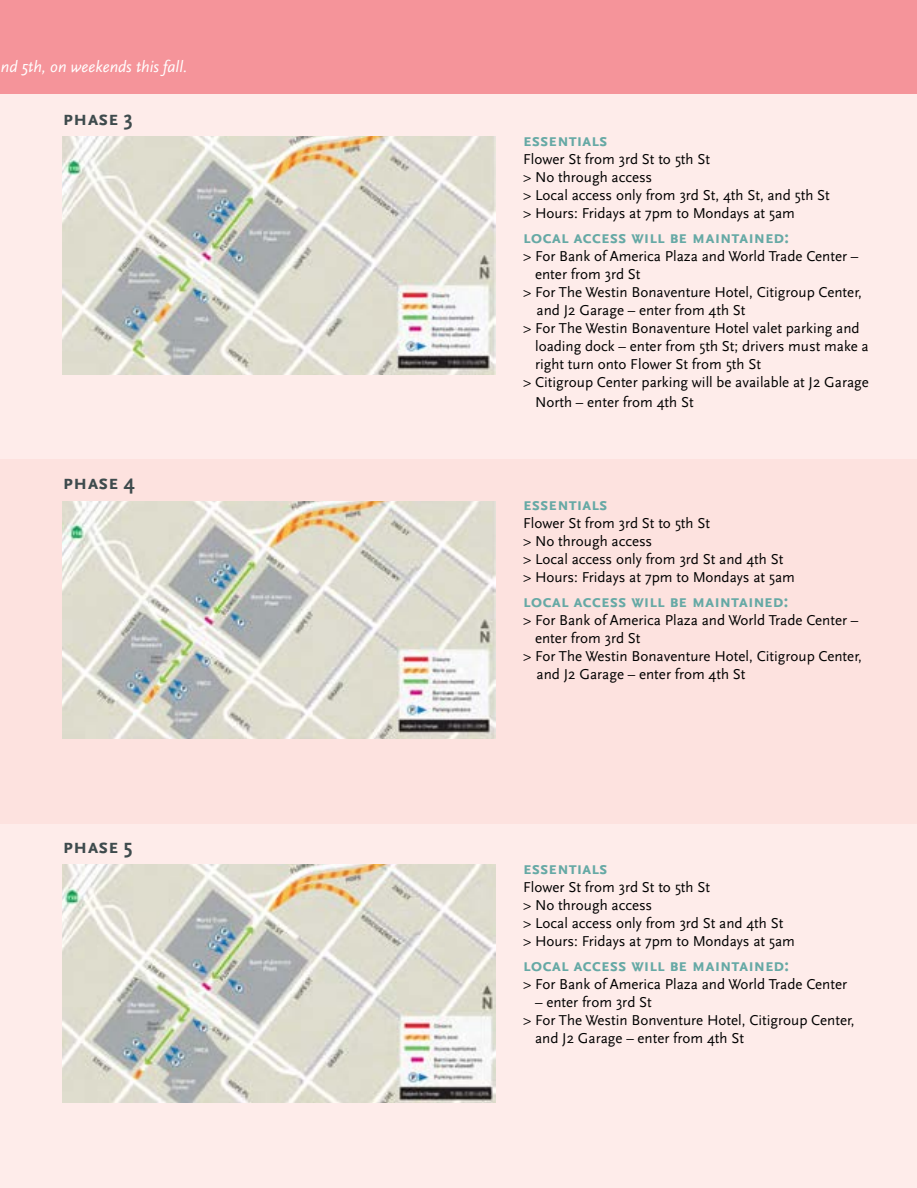
<style>
.page{position:relative;width:917px;height:1188px;background:#fff}
.page>*{position:absolute;margin:0;border:0;box-sizing:border-box;transform-origin:0 0}
.t1{font:700 21px "Scala Sans Pro";color:#3e4b4d}
.t2{font:700 18px "Scala Sans Pro";color:#66a9a5}
.t3{font:italic 16.5px "Scala Sans Pro";color:#fff}
.t4{font:15px/18px "Scala Sans Pro";color:#000}
</style>
<div class="page">
<div style="left:0;top:94px;width:916px;height:365px;background:#feecea"></div>
<div style="left:0;top:823px;width:916px;height:364px;background:#feecea"></div>
<div style="left:0;top:459px;width:916px;height:364px;background:#fde2df"></div>
<img style="left:63px;top:865px;width:432px;height:237px">
<img style="left:63px;top:501px;width:432px;height:238px">
<img style="left:63px;top:137px;width:432px;height:237px">
<div style="left:0;top:0;width:916px;height:94px;background:#f5949a"></div>
<p class="t3" style="left:1px;top:57px;width:188px">nd 5th, on weekends this fall.</p>
<h1 class="t1" style="left:63px;top:106px;width:71px">phase 3</h1>
<h1 class="t1" style="left:63px;top:470px;width:73px">phase 4</h1>
<h1 class="t1" style="left:63px;top:834px;width:71px">phase 5</h1>
<p class="t2" style="left:523px;top:130px;width:86px">essentials</p>
<p class="t4" style="left:523px;top:150px;width:308px">Flower St from 3rd St to 5th St<br>&gt; No through access<br>&gt; Local access only from 3rd St, 4th St, and 5th St &gt; Hours: Fridays at 7pm to Mondays at 5am</p>
<p class="t2" style="left:523px;top:227px;width:267px">local access will be maintained:</p>
<p class="t4" style="left:523px;top:247px;width:337px">&gt; For Bank of America Plaza and World Trade Center –</p>
<p class="t4" style="left:535px;top:265px;width:107px">enter from 3rd St</p>
<p class="t4" style="left:523px;top:283px;width:340px">&gt; For The Westin Bonaventure Hotel, Citigroup Center,</p>
<p class="t4" style="left:536px;top:301px;width:210px">and J2 Garage – enter from 4th St</p>
<p class="t4" style="left:523px;top:319px;width:338px">&gt; For The Westin Bonaventure Hotel valet parking and</p>
<p class="t4" style="left:535px;top:337px;width:335px">loading dock – enter from 5th St; drivers must make a</p>
<p class="t4" style="left:535px;top:355px;width:227px">right turn onto Flower St from 5th St</p>
<p class="t4" style="left:523px;top:373px;width:347px">&gt; Citigroup Center parking will be available at J2 Garage</p>
<p class="t4" style="left:535px;top:392px;width:160px">North – enter from 4th St</p>
<p class="t2" style="left:523px;top:494px;width:86px">essentials</p>
<p class="t4" style="left:523px;top:514px;width:273px">Flower St from 3rd St to 5th St<br>&gt; No through access<br>&gt; Local access only from 3rd St and 4th St &gt; Hours: Fridays at 7pm to Mondays at 5am</p>
<p class="t2" style="left:523px;top:591px;width:267px">local access will be maintained:</p>
<p class="t4" style="left:523px;top:611px;width:337px">&gt; For Bank of America Plaza and World Trade Center –</p>
<p class="t4" style="left:535px;top:629px;width:107px">enter from 3rd St</p>
<p class="t4" style="left:523px;top:647px;width:340px">&gt; For The Westin Bonaventure Hotel, Citigroup Center,</p>
<p class="t4" style="left:536px;top:665px;width:210px">and J2 Garage – enter from 4th St</p>
<p class="t2" style="left:523px;top:857px;width:86px">essentials</p>
<p class="t4" style="left:523px;top:878px;width:273px">Flower St from 3rd St to 5th St<br>&gt; No through access<br>&gt; Local access only from 3rd St and 4th St &gt; Hours: Fridays at 7pm to Mondays at 5am</p>
<p class="t2" style="left:523px;top:954px;width:267px">local access will be maintained:</p>
<p class="t4" style="left:523px;top:974px;width:325px">&gt; For Bank of America Plaza and World Trade Center</p>
<p class="t4" style="left:535px;top:992px;width:118px">– enter from 3rd St</p>
<p class="t4" style="left:523px;top:1010px;width:333px">&gt; For The Westin Bonventure Hotel, Citigroup Center,</p>
<p class="t4" style="left:535px;top:1028px;width:210px">and J2 Garage – enter from 4th St</p>
</div>
